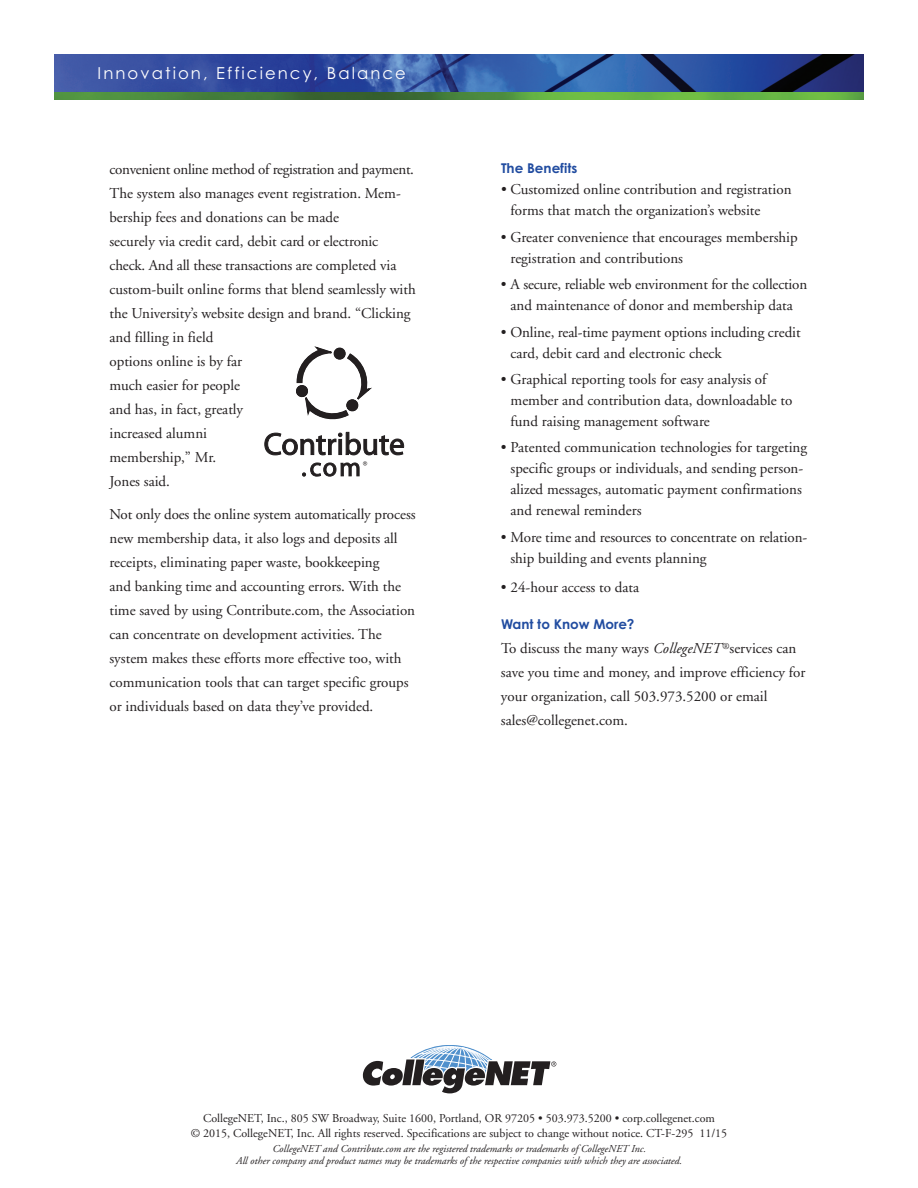
<style>
.page{position:relative;width:918px;height:1188px;background:#fff}
.page>*{position:absolute;margin:0;border:0;box-sizing:border-box;transform-origin:0 0}
.t1{font:16.5px "Century Gothic";letter-spacing:.125em;color:#fff}
.t2{font:15px/24px "Adobe Garamond";color:#231f20}
.t3{font:700 13.5px "Century Gothic";color:#214ca0}
.t4{font:12px/14.4px "Adobe Garamond";color:#231f20;text-align:center}
.t5{font:italic 10.5px/12px "Adobe Garamond";color:#231f20;text-align:center}
.s1{font-style:italic}
</style>
<div class="page">
<img style="left:54px;top:54px;width:810px;height:46px">
<svg style="left:362px;top:1045px;width:194px;height:49px"></svg>
<svg style="left:264px;top:346px;width:141px;height:131px"></svg>
<p class="t1" style="left:98px;top:67px;width:310px">Innovation, Efficiency, Balance</p>
<p class="t2" style="left:109px;top:159px;width:308px">convenient online method of registration and payment.<br>The system also manages event registration. Mem&shy;bership fees and donations can be made<br>securely via credit card, debit card or electronic check. And all these transactions are completed via custom-built online forms that blend seamlessly with the University’s website design and brand. “Clicking and filling in field<br>options online is by far<br>much easier for people<br>and has, in fact, greatly<br>increased alumni<br>membership,” Mr.<br>Jones said.</p>
<p class="t2" style="left:109px;top:503px;width:308px">Not only does the online system automatically process new membership data, it also logs and deposits all receipts, eliminating paper waste, bookkeeping<br>and banking time and accounting errors. With the time saved by using Contribute.com, the Association can concentrate on development activities. The system makes these efforts more effective too, with communication tools that can target specific groups or individuals based on data they’ve provided.</p>
<p class="t3" style="left:501px;top:164px;width:78px">The Benefits</p>
<p class="t2" style="left:511px;top:180px;width:283px;line-height:21px;text-indent:-10px">• Customized online contribution and registration forms that match the organization’s website</p>
<p class="t2" style="left:511px;top:228px;width:289px;line-height:21px;text-indent:-10px">• Greater convenience that encourages membership registration and contributions</p>
<p class="t2" style="left:501px;top:275px;width:308px;line-height:21px;text-align:center">• A secure, reliable web environment for the collection and maintenance of donor and membership data</p>
<p class="t2" style="left:511px;top:323px;width:292px;line-height:21px;text-indent:-10px">• Online, real-time payment options including credit card, debit card and electronic check</p>
<p class="t2" style="left:511px;top:370px;width:283px;line-height:21px;text-indent:-10px">• Graphical reporting tools for easy analysis of member and contribution data, downloadable to fund raising management software</p>
<p class="t2" style="left:511px;top:438px;width:298px;line-height:21px;text-indent:-10px">• Patented communication technologies for targeting specific groups or individuals, and sending person&shy;alized messages, automatic payment confirmations and renewal reminders</p>
<p class="t2" style="left:511px;top:528px;width:298px;line-height:21px;text-indent:-10px">• More time and resources to concentrate on relation&shy;ship building and events planning</p>
<p class="t2" style="left:501px;top:577px;width:140px">• 24-hour access to data</p>
<p class="t3" style="left:501px;top:619px;width:135px">Want to Know More?</p>
<p class="t2" style="left:501px;top:638px;width:306px">To discuss the many ways <span class="s1">CollegeNET</span> <sup>®</sup>services can save you time and money, and improve efficiency for your organization, call 503.973.5200 or email sales@collegenet.com.</p>
<p class="t4" style="left:191px;top:1112px;width:538px">CollegeNET, Inc., 805 SW Broadway, Suite 1600, Portland, OR 97205 • 503.973.5200 • corp.collegenet.com<br>© 2015, CollegeNET, Inc. All rights reserved. Specifications are subject to change without notice. CT-F-295 11/15</p>
<p class="t5" style="left:236px;top:1143px;width:447px">CollegeNET and Contribute.com are the registered trademarks or trademarks of CollegeNET Inc.<br>All other company and product names may be trademarks of the respective companies with which they are associated.</p>
</div>
